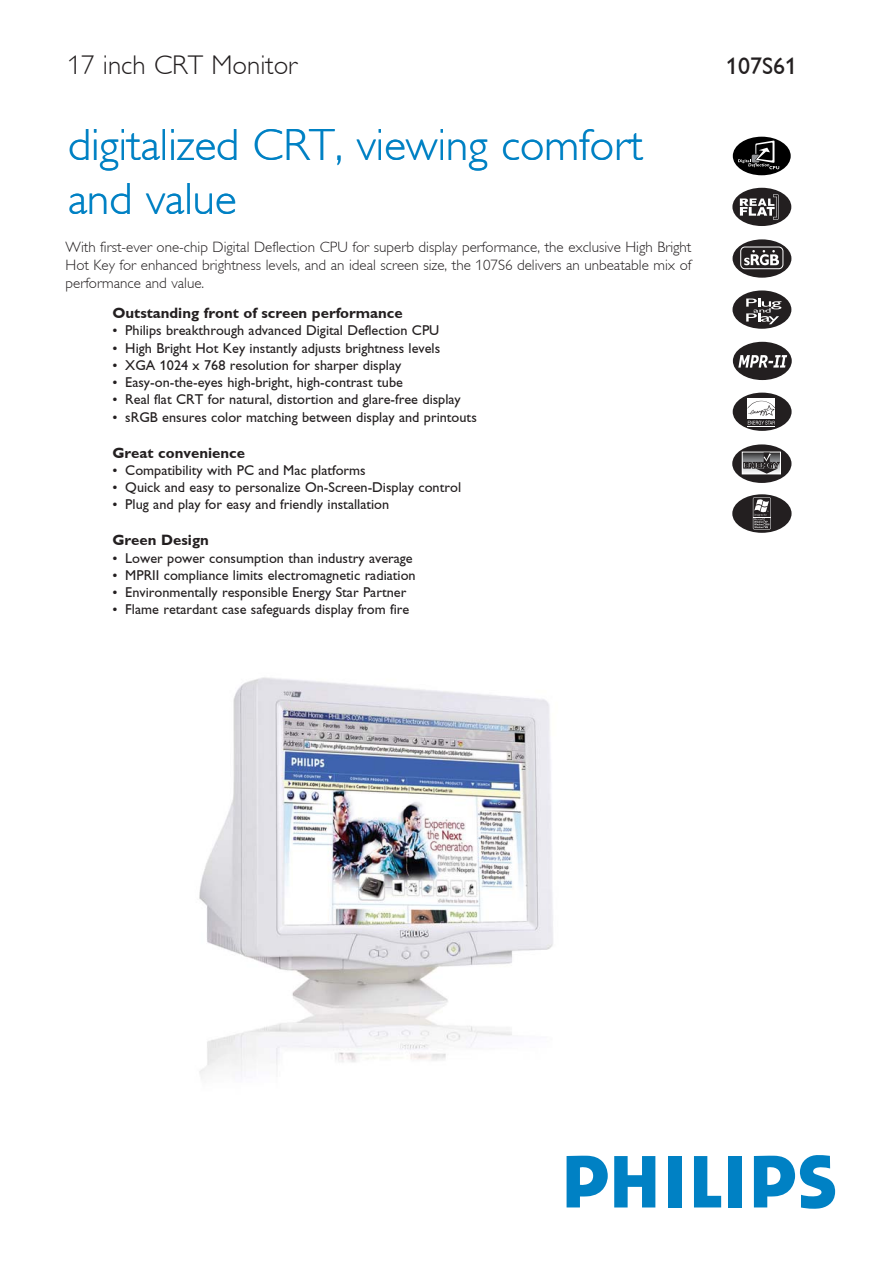
<style>
.page{position:relative;width:892px;height:1262px;background:#fff}
.page>*{position:absolute;margin:0;border:0;box-sizing:border-box;transform-origin:0 0}
.t1{font:300 45px/54px "Gill Alt One";color:#0081c4}
.t2{font:300 27px "Gill Alt One";color:#231f20}
.t3{font:24px "Gill Alt One";color:#231f20}
.t4{font:300 15px/18px "Gill Alt One";color:#231f20;text-align:justify}
.t5{font:700 15px "Gill Alt One";color:#231f20}
.t6{font:14.25px "Gill Alt One";color:#231f20}
</style>
<div class="page">
<svg style="left:754px;top:1155px;width:81px;height:54px"></svg>
<svg style="left:614px;top:1156px;width:41px;height:51px"></svg>
<div style="left:668px;top:1156px;width:13px;height:51px;background:#0081c4"></div>
<div style="left:728px;top:1156px;width:13px;height:51px;background:#0081c4"></div>
<svg style="left:694px;top:1156px;width:27px;height:51px"></svg>
<svg style="left:567px;top:1155px;width:41px;height:52px"></svg>
<div style="left:733px;top:290px;width:58px;height:39px;background:#231f20;border-radius:50%"></div>
<svg style="left:746px;top:298px;width:35px;height:26px"></svg>
<div style="left:733px;top:393px;width:59px;height:38px;background:#231f20;border-radius:50%"></div>
<div style="left:748px;top:398px;width:27px;height:21px;background:#fff"></div>
<svg style="left:748px;top:401px;width:27px;height:26px"></svg>
<div style="left:732px;top:494px;width:60px;height:39px;background:#231f20;border-radius:50%"></div>
<svg style="left:753px;top:497px;width:18px;height:32px"></svg>
<svg style="left:733px;top:239px;width:58px;height:39px"></svg>
<div style="left:741px;top:247px;width:42px;height:22px;background:#231f20;border-radius:4px"></div>
<div style="left:740px;top:246px;width:43px;height:23px;border:1px solid #fff;border-radius:4px"></div>
<svg style="left:744px;top:250px;width:35px;height:15px"></svg>
<div style="left:732px;top:188px;width:59px;height:38px;background:#231f20;border-radius:50%"></div>
<svg style="left:740px;top:194px;width:39px;height:26px"></svg>
<div style="left:733px;top:342px;width:59px;height:38px;background:#231f20;border-radius:50%"></div>
<svg style="left:738px;top:355px;width:49px;height:12px"></svg>
<img style="left:199px;top:677px;width:354px;height:401px">
<div style="left:733px;top:137px;width:58px;height:38px;background:#000;border-radius:50%"></div>
<svg style="left:738px;top:140px;width:41px;height:29px"></svg>
<svg style="left:732px;top:444px;width:59px;height:39px"></svg>
<div style="left:742px;top:452px;width:39px;height:22px;border:1px solid #fff"></div>
<svg style="left:744px;top:453px;width:35px;height:21px"></svg>
<h2 class="t2" style="left:68px;top:55px;width:231px">17 inch CRT Monitor</h2>
<h1 class="t1" style="left:68px;top:123px;width:576px">digitalized CRT, viewing comfort and value</h1>
<p class="t4" style="left:66px;top:239px;width:627px">With first-ever one-chip Digital Deflection CPU for superb display performance, the exclusive High Bright Hot Key for enhanced brightness levels, and an ideal screen size, the 107S6 delivers an unbeatable mix of performance and value.</p>
<p class="t5" style="left:112px;top:308px;width:292px">Outstanding front of screen performance</p>
<p class="t6" style="left:112px;top:326px;width:328px">• Philips breakthrough advanced Digital Deflection CPU</p>
<p class="t6" style="left:112px;top:343px;width:329px">• High Bright Hot Key instantly adjusts brightness levels</p>
<p class="t6" style="left:112px;top:360px;width:290px">• XGA 1024 x 768 resolution for sharper display</p>
<p class="t6" style="left:112px;top:377px;width:292px">• Easy-on-the-eyes high-bright, high-contrast tube</p>
<p class="t6" style="left:112px;top:395px;width:350px">• Real flat CRT for natural, distortion and glare-free display</p>
<p class="t6" style="left:112px;top:412px;width:366px">• sRGB ensures color matching between display and printouts</p>
<p class="t5" style="left:112px;top:447px;width:134px">Great convenience</p>
<p class="t6" style="left:112px;top:465px;width:255px">• Compatibility with PC and Mac platforms</p>
<p class="t6" style="left:112px;top:482px;width:350px">• Quick and easy to personalize On-Screen-Display control</p>
<p class="t6" style="left:112px;top:500px;width:278px">• Plug and play for easy and friendly installation</p>
<p class="t5" style="left:112px;top:535px;width:98px">Green Design</p>
<p class="t6" style="left:112px;top:553px;width:302px">• Lower power consumption than industry average</p>
<p class="t6" style="left:112px;top:570px;width:305px">• MPRII compliance limits electromagnetic radiation</p>
<p class="t6" style="left:112px;top:587px;width:295px">• Environmentally responsible Energy Star Partner</p>
<p class="t6" style="left:112px;top:605px;width:298px">• Flame retardant case safeguards display from fire</p>
<h3 class="t3" style="left:726px;top:57px;width:72px">107S61</h3>
</div>
